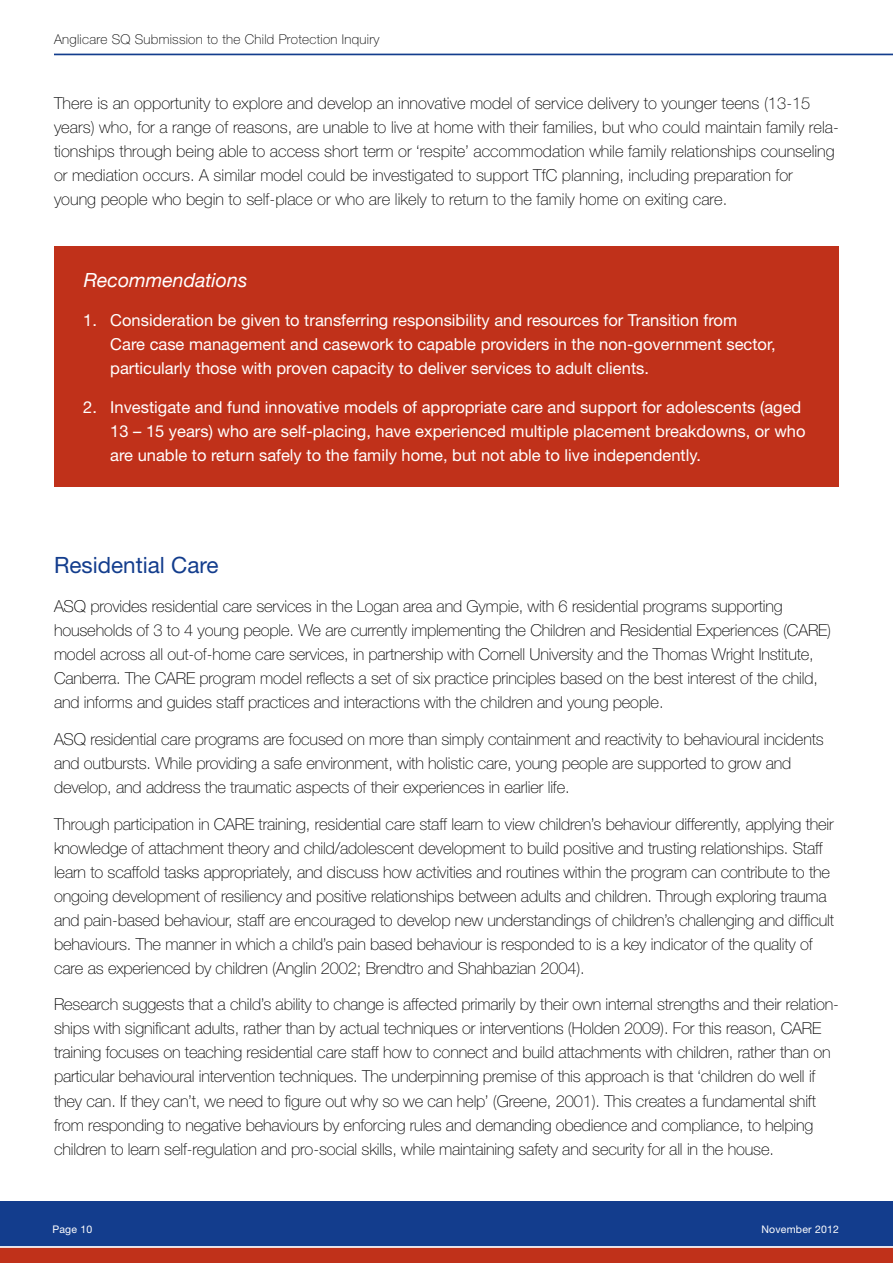
<style>
.page{position:relative;width:893px;height:1263px;background:#fff}
.page>*{position:absolute;margin:0;border:0;box-sizing:border-box;transform-origin:0 0}
.t1{font:22.5px "Helvetica Neue";color:#133d8d}
.t2{font:italic 19.5px "Helvetica Neue";color:#fff}
.t3{font:100 16.5px/24px "Helvetica Neue";letter-spacing:-.01em;color:#000}
.t4{font:16.5px/24px "Helvetica Neue";color:#fff}
.t5{font:100 13.5px "Helvetica Neue";letter-spacing:.02em;color:#000}
.t6{font:10.5px "Helvetica Neue";letter-spacing:.02em;color:#fff}
</style>
<div class="page">
<div style="left:0;top:1201px;width:893px;height:62px;background:#133d8d"></div>
<div style="left:0;top:1247px;width:893px;height:16px;background:#c0311a"></div>
<hr style="left:0;top:1246px;width:893px;height:2px;background:#fff">
<hr style="left:54px;top:54px;width:839px;height:1px;background:#133d8d">
<div style="left:54px;top:247px;width:785px;height:240px;background:#c0311a"></div>
<p class="t5" style="left:54px;top:31px;width:327px">Anglicare SQ Submission to the Child Protection Inquiry</p>
<p class="t3" style="left:54px;top:91px;width:786px">There is an opportunity to explore and develop an innovative model of service delivery to younger teens (13-15 years) who, for a range of reasons, are unable to live at home with their families, but who could maintain family rela&shy;tionships through being able to access short term or ‘respite’ accommodation while family relationships counseling or mediation occurs. A similar model could be investigated to support TfC planning, including preparation for young people who begin to self-place or who are likely to return to the family home on exiting care.</p>
<p class="t2" style="left:84px;top:268px;width:165px">Recommendations</p>
<p class="t4" style="left:110px;top:308px;width:667px;text-indent:-27px">1. Consideration be given to transferring responsibility and resources for Transition from<br>Care case management and casework to capable providers in the non-government sector, particularly those with proven capacity to deliver services to adult clients.</p>
<p class="t4" style="left:110px;top:395px;width:697px;text-indent:-27px">2. Investigate and fund innovative models of appropriate care and support for adolescents (aged<br>13 – 15 years) who are self-placing, have experienced multiple placement breakdowns, or who are unable to return safely to the family home, but not able to live independently.</p>
<h1 class="t1" style="left:54px;top:552px;width:166px">Residential Care</h1>
<p class="t3" style="left:54px;top:594px;width:779px">ASQ provides residential care services in the Logan area and Gympie, with 6 residential programs supporting households of 3 to 4 young people. We are currently implementing the Children and Residential Experiences (CARE) model across all out-of-home care services, in partnership with Cornell University and the Thomas Wright Institute, Canberra. The CARE program model reflects a set of six practice principles based on the best interest of the child, and informs and guides staff practices and interactions with the children and young people.</p>
<p class="t3" style="left:54px;top:727px;width:771px">ASQ residential care programs are focused on more than simply containment and reactivity to behavioural incidents and outbursts. While providing a safe environment, with holistic care, young people are supported to grow and develop, and address the traumatic aspects of their experiences in earlier life.</p>
<p class="t3" style="left:54px;top:812px;width:781px">Through participation in CARE training, residential care staff learn to view children’s behaviour differently, applying their knowledge of attachment theory and child/adolescent development to build positive and trusting relationships. Staff learn to scaffold tasks appropriately, and discuss how activities and routines within the program can contribute to the ongoing development of resiliency and positive relationships between adults and children. Through exploring trauma and pain-based behaviour, staff are encouraged to develop new understandings of children’s challenging and difficult behaviours. The manner in which a child’s pain based behaviour is responded to is a key indicator of the quality of care as experienced by children (Anglin 2002; Brendtro and Shahbazian 2004).</p>
<p class="t3" style="left:54px;top:992px;width:786px">Research suggests that a child’s ability to change is affected primarily by their own internal strengths and their relation&shy;ships with significant adults, rather than by actual techniques or interventions (Holden 2009). For this reason, CARE training focuses on teaching residential care staff how to connect and build attachments with children, rather than on particular behavioural intervention techniques. The underpinning premise of this approach is that ‘children do well if they can. If they can’t, we need to figure out why so we can help’ (Greene, 2001). This creates a fundamental shift from responding to negative behaviours by enforcing rules and demanding obedience and compliance, to helping children to learn self-regulation and pro-social skills, while maintaining safety and security for all in the house.</p>
<p class="t6" style="left:52px;top:1223px;width:41px">Page 10</p>
<p class="t6" style="left:761px;top:1223px;width:79px">November 2012</p>
</div>
